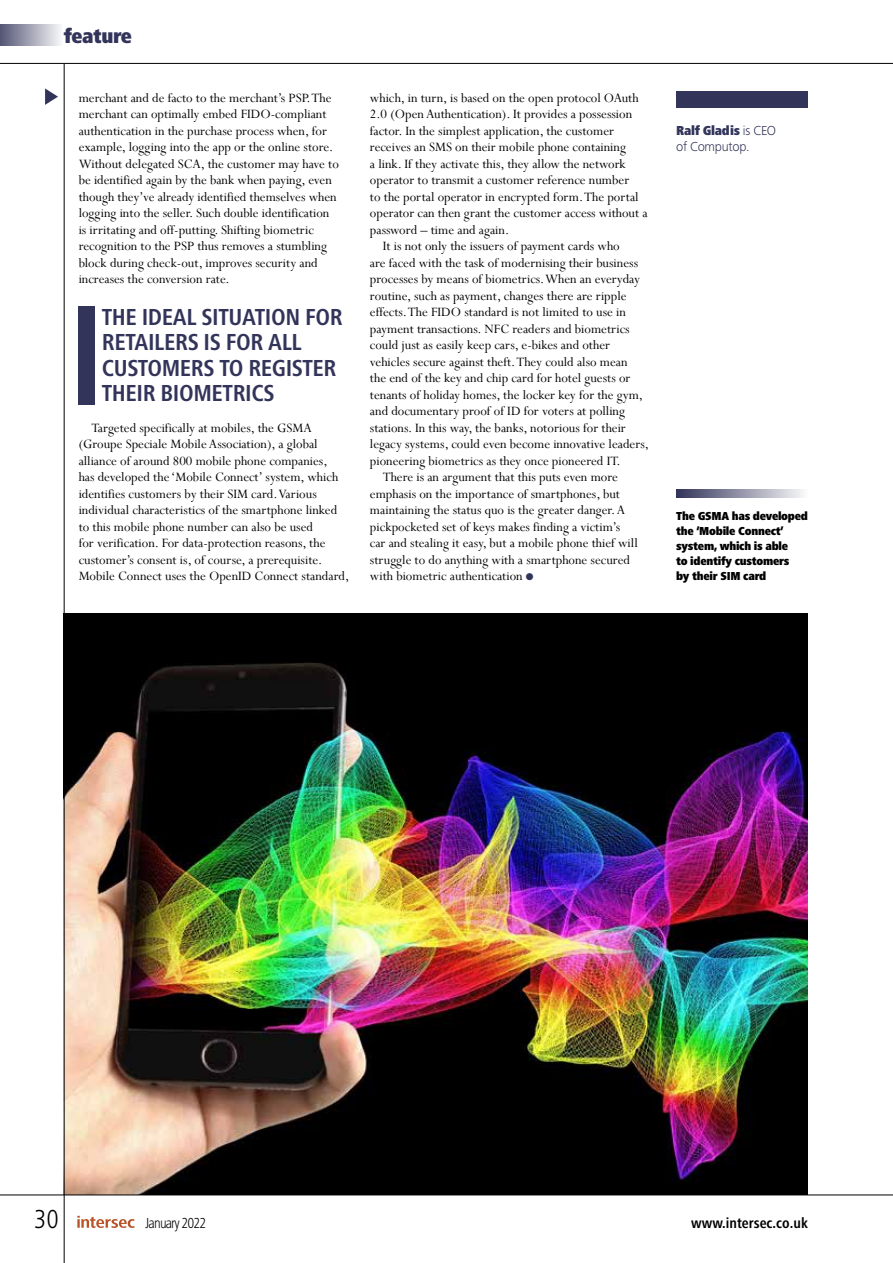
<style>
.page{position:relative;width:893px;height:1263px;background:#fff}
.page>*{position:absolute;margin:0;border:0;box-sizing:border-box;transform-origin:0 0}
.t1{font:300 condensed 27px "Frutiger Next LTW1 G";color:#000}
.t2{font:700 condensed 24px/25.5px "Frutiger Next LT";letter-spacing:-.015em;color:#32345a}
.t3{font:900 condensed 21px "Frutiger Next Pro";letter-spacing:-.02em;color:#32345a}
.t4{font:700 condensed 15px "Frutiger Next LT";color:#000}
.t5{font:300 condensed 15px "Frutiger Next LTW1 G";letter-spacing:-.06em;color:#000}
.t6{font:14.25px/16.5px "Perpetua";color:#000}
.t7{font:900 condensed 13.5px "Frutiger Next Pro";letter-spacing:-.02em;color:#32345a}
.t8{font:300 13.5px "Frutiger Next LT";letter-spacing:-.02em;color:#32345a}
.t9{font:900 condensed 12px/15px "Frutiger Next Pro";letter-spacing:-.02em;color:#000}
.s1{color:#32345a}
.s2{font-family:"Frutiger Next LT";font-weight:300;font-stretch:normal}
</style>
<div class="page">
<img style="left:65px;top:613px;width:743px;height:581px">
<hr style="left:0;top:1194px;width:893px;height:1px;background:#000">
<hr style="left:64px;top:64px;width:1px;height:1199px;background:#000">
<hr style="left:0;top:63px;width:893px;height:1px;background:#000">
<svg style="left:77px;top:1216px;width:58px;height:12px"></svg>
<svg style="left:45px;top:88px;width:13px;height:17px"></svg>
<div style="left:0;top:25px;width:63px;height:21px;background:linear-gradient(to right,#545575,#fafafb)"></div>
<div style="left:676px;top:91px;width:132px;height:17px;background:#32345a"></div>
<svg style="left:676px;top:489px;width:127px;height:8px"></svg>
<div style="left:79px;top:306px;width:16px;height:98px;background:#32345a"></div>
<h3 class="t3" style="left:64px;top:24px;width:70px">feature</h3>
<p class="t6" style="left:79px;top:89px;width:262px">merchant and de facto to the merchant’s PSP. The merchant can optimally embed FIDO-compliant authentication in the purchase process when, for example, logging into the app or the online store.<br>Without delegated SCA, the customer may have to be identified again by the bank when paying, even though they’ve already identified themselves when logging into the seller. Such double identification is irritating and off-putting. Shifting biometric recognition to the PSP thus removes a stumbling block during check-out, improves security and increases the conversion rate.</p>
<h2 class="t2" style="left:102px;top:304px;width:242px">THE IDEAL SITUATION FOR<br>RETAILERS IS FOR ALL<br>CUSTOMERS TO REGISTER<br>THEIR BIOMETRICS</h2>
<p class="t6" style="left:79px;top:419px;width:272px;text-indent:13px">Targeted specifically at mobiles, the GSMA (Groupe Speciale Mobile Association), a global alliance of around 800 mobile phone companies,<br>has developed the ‘Mobile Connect’ system, which identifies customers by their SIM card. Various individual characteristics of the smartphone linked to this mobile phone number can also be used<br>for verification. For data-protection reasons, the customer’s consent is, of course, a prerequisite.<br>Mobile Connect uses the OpenID Connect standard,</p>
<p class="t6" style="left:370px;top:89px;width:270px">which, in turn, is based on the open protocol OAuth</p>
<p class="t6" style="left:370px;top:105px;width:264px">2.0 (Open Authentication). It provides a possession</p>
<p class="t6" style="left:370px;top:122px;width:246px">factor. In the simplest application, the customer</p>
<p class="t6" style="left:370px;top:138px;width:258px">receives an SMS on their mobile phone containing</p>
<p class="t6" style="left:370px;top:155px;width:257px">a link. If they activate this, they allow the network</p>
<p class="t6" style="left:370px;top:171px;width:261px">operator to transmit a customer reference number</p>
<p class="t6" style="left:370px;top:188px;width:270px">to the portal operator in encrypted form. The portal</p>
<p class="t6" style="left:370px;top:204px;width:279px">operator can then grant the customer access without a</p>
<p class="t6" style="left:370px;top:221px;width:141px">password – time and again.</p>
<p class="t6" style="left:383px;top:237px;width:239px">It is not only the issuers of payment cards who</p>
<p class="t6" style="left:370px;top:254px;width:270px">are faced with the task of modernising their business</p>
<p class="t6" style="left:370px;top:270px;width:271px">processes by means of biometrics. When an everyday</p>
<p class="t6" style="left:370px;top:287px;width:258px">routine, such as payment, changes there are ripple</p>
<p class="t6" style="left:370px;top:303px;width:258px">effects. The FIDO standard is not limited to use in</p>
<p class="t6" style="left:370px;top:320px;width:261px">payment transactions. NFC readers and biometrics</p>
<p class="t6" style="left:370px;top:336px;width:242px">could just as easily keep cars, e-bikes and other</p>
<p class="t6" style="left:370px;top:353px;width:259px">vehicles secure against theft. They could also mean</p>
<p class="t6" style="left:370px;top:369px;width:262px">the end of the key and chip card for hotel guests or</p>
<p class="t6" style="left:370px;top:386px;width:275px">tenants of holiday homes, the locker key for the gym,</p>
<p class="t6" style="left:370px;top:402px;width:257px">and documentary proof of ID for voters at polling</p>
<p class="t6" style="left:370px;top:419px;width:257px">stations. In this way, the banks, notorious for their</p>
<p class="t6" style="left:370px;top:435px;width:281px">legacy systems, could even become innovative leaders,</p>
<p class="t6" style="left:370px;top:452px;width:252px">pioneering biometrics as they once pioneered IT.</p>
<p class="t6" style="left:383px;top:468px;width:237px">There is an argument that this puts even more</p>
<p class="t6" style="left:370px;top:485px;width:252px">emphasis on the importance of smartphones, but</p>
<p class="t6" style="left:370px;top:501px;width:257px">maintaining the status quo is the greater danger. A</p>
<p class="t6" style="left:370px;top:518px;width:252px">pickpocketed set of keys makes finding a victim’s</p>
<p class="t6" style="left:370px;top:534px;width:269px">car and stealing it easy, but a mobile phone thief will</p>
<p class="t6" style="left:370px;top:551px;width:262px">struggle to do anything with a smartphone secured</p>
<p class="t6" style="left:370px;top:567px;width:165px">with biometric authentication <span class="s1">●</span></p>
<p class="t7" style="left:676px;top:122px;width:102px">Ralf Gladis <span class="s2">is CEO</span></p>
<p class="t8" style="left:676px;top:139px;width:75px">of Computop.</p>
<p class="t9" style="left:676px;top:509px;width:133px">The GSMA has developed the ‘Mobile Connect’ system, which is able<br>to identify customers<br>by their SIM card</p>
<h1 class="t1" style="left:34px;top:1203px;width:26px">30</h1>
<p class="t5" style="left:146px;top:1214px;width:62px">January 2022</p>
<p class="t4" style="left:691px;top:1214px;width:118px">www.intersec.co.uk</p>
</div>
